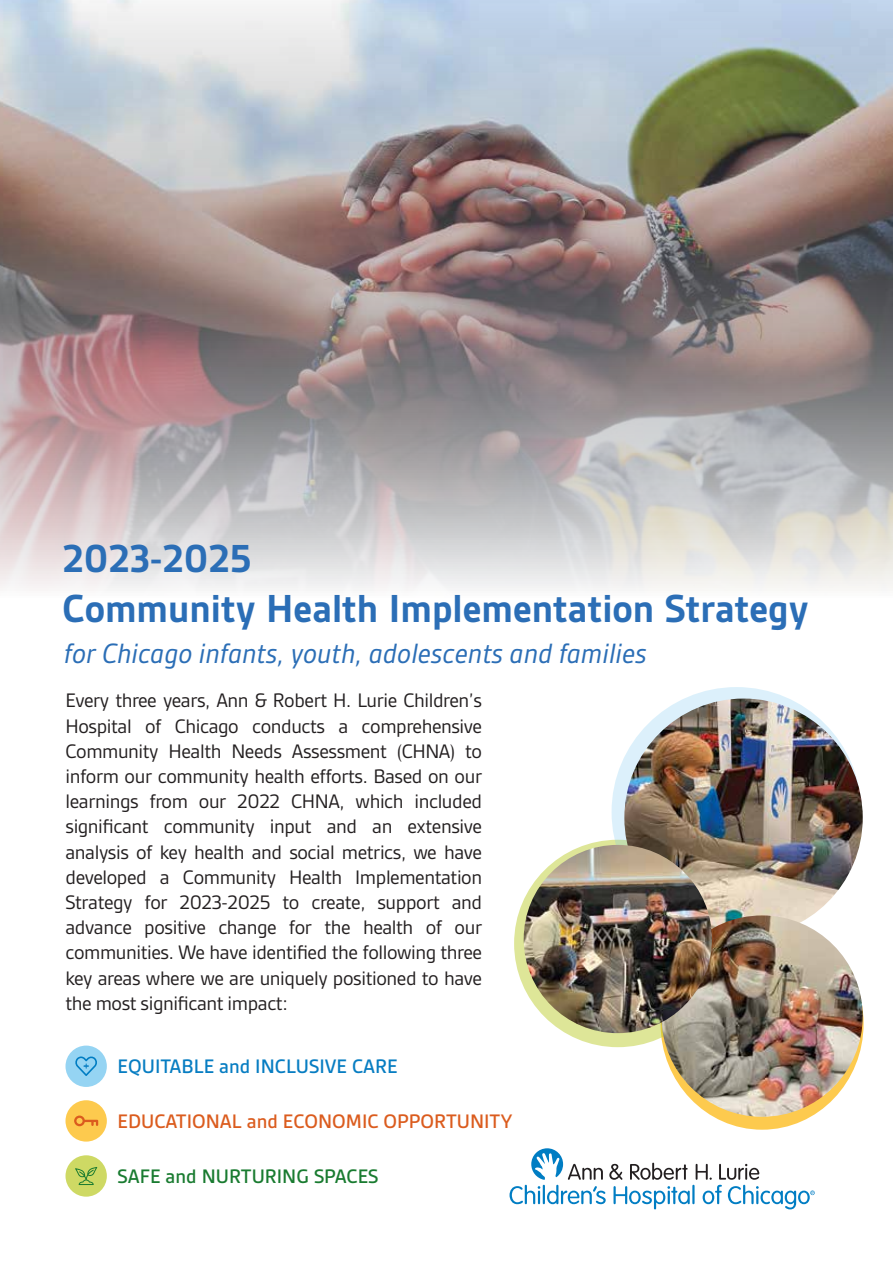
<style>
.page{position:relative;width:893px;height:1263px;background:#fff}
.page>*{position:absolute;margin:0;border:0;box-sizing:border-box;transform-origin:0 0}
.t1{font:700 42px/50.4px "Gesta";color:#2b6eb6}
.t2{font:italic 30px "Gesta";color:#2b6eb6}
.t3{font:21px/25.2px "Gesta";letter-spacing:-.02em;color:#231f20;text-align:justify}
.t4{font:500 21px "Gesta";color:#db5c1e}
.t5{font:500 21px "Gesta";color:#077dc2}
.t6{font:500 21px "Gesta";color:#197b30}
</style>
<div class="page">
<hr style="left:692px;top:1185px;width:3px;height:19px;background:#007dc3">
<svg style="left:509px;top:1148px;width:181px;height:61px"></svg>
<svg style="left:696px;top:1164px;width:119px;height:45px"></svg>
<img style="left:0;top:0;width:893px;height:588px">
<div style="left:66px;top:1045px;width:41px;height:42px;background:#95d4f3;border-radius:50%"></div>
<svg style="left:75px;top:1056px;width:22px;height:20px"></svg>
<div style="left:66px;top:1100px;width:41px;height:41px;background:#fdca4e;border-radius:50%"></div>
<svg style="left:74px;top:1115px;width:24px;height:11px"></svg>
<div style="left:66px;top:1155px;width:41px;height:42px;background:#ced964;border-radius:50%"></div>
<svg style="left:75px;top:1167px;width:22px;height:18px"></svg>
<svg style="left:660px;top:917px;width:204px;height:213px;background:#fccc57"></svg>
<svg style="left:514px;top:840px;width:207px;height:207px;background:#dce397"></svg>
<div style="left:612px;top:687px;width:249px;height:250px;background:#dcf0fb;border-radius:50%"></div>
<img style="left:624px;top:698px;width:239px;height:239px;border-radius:119px">
<img style="left:661px;top:915px;width:202px;height:202px;border-radius:101px">
<img style="left:524px;top:845px;width:188px;height:188px;border-radius:94px">
<h1 class="t1" style="left:62px;top:533px;width:748px">2023-2025<br>Community Health Implementation Strategy</h1>
<h2 class="t2" style="left:64px;top:637px;width:584px">for Chicago infants, youth, adolescents and families</h2>
<p class="t3" style="left:66px;top:688px;width:418px">Every three years, Ann &amp; Robert H. Lurie Children’s Hospital of Chicago conducts a comprehensive Community Health Needs Assessment (CHNA) to inform our community health efforts. Based on our learnings from our 2022 CHNA, which included significant community input and an extensive analysis of key health and social metrics, we have developed a Community Health Implementation Strategy for 2023-2025 to create, support and advance positive change for the health of our communities. We have identified the following three key areas where we are uniquely positioned to have the most significant impact:</p>
<p class="t5" style="left:118px;top:1055px;width:282px">EQUITABLE and INCLUSIVE CARE</p>
<p class="t4" style="left:118px;top:1109px;width:396px">EDUCATIONAL and ECONOMIC OPPORTUNITY</p>
<p class="t6" style="left:118px;top:1164px;width:262px">SAFE and NURTURING SPACES</p>
</div>
